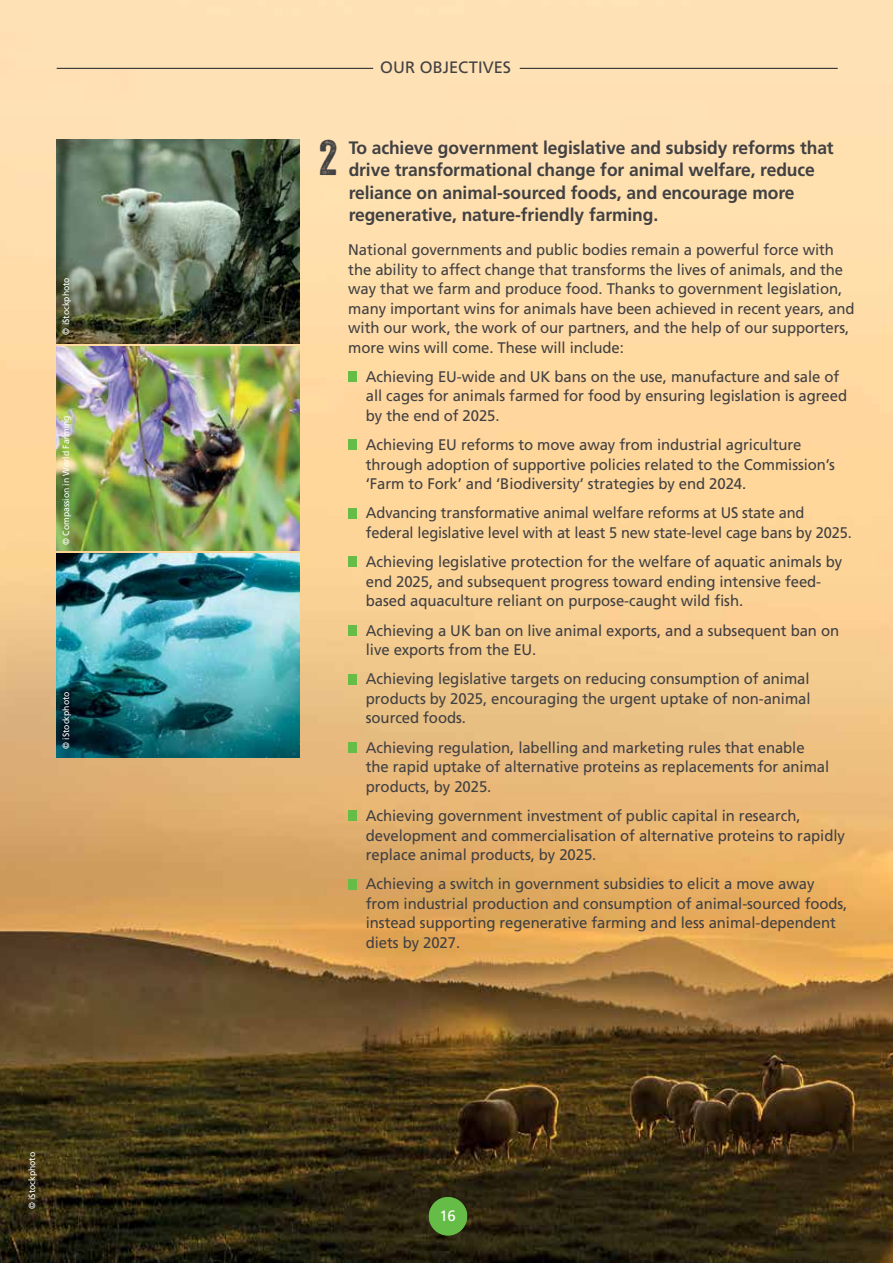
<style>
.page{position:relative;width:893px;height:1263px;background:#fff}
.page>*{position:absolute;margin:0;border:0;box-sizing:border-box;transform-origin:0 0}
.t1{font:48px "Veneer";color:#414042}
.t2{font:700 18px/22.5px "Frutiger";letter-spacing:-.005em;color:#414042}
.t3{font:16.5px "Frutiger";letter-spacing:.005em;color:#414042}
.t4{font:15.3px/19.5px "Frutiger";letter-spacing:-.005em;color:#414042}
.t5{font:15px "Frutiger";color:#fff}
.t6{font:9px "Frutiger";letter-spacing:-.005em;color:#fff;scale:.96 1}
</style>
<div class="page">
<img style="left:0;top:0;width:893px;height:1263px">
<hr style="left:57px;top:68px;width:316px;height:1px;background:#1b1c20">
<hr style="left:520px;top:68px;width:318px;height:1px;background:#1b1c20">
<div style="left:429px;top:1197px;width:38px;height:38px;background:#65bc46;border-radius:50%"></div>
<div style="left:348px;top:371px;width:9px;height:11px;background:#65bc46"></div>
<div style="left:348px;top:439px;width:9px;height:11px;background:#65bc46"></div>
<div style="left:348px;top:508px;width:9px;height:10px;background:#65bc46"></div>
<div style="left:348px;top:557px;width:9px;height:10px;background:#65bc46"></div>
<div style="left:348px;top:625px;width:9px;height:11px;background:#65bc46"></div>
<div style="left:348px;top:674px;width:9px;height:10px;background:#65bc46"></div>
<div style="left:348px;top:742px;width:9px;height:11px;background:#65bc46"></div>
<div style="left:348px;top:810px;width:9px;height:11px;background:#65bc46"></div>
<div style="left:348px;top:879px;width:9px;height:10px;background:#65bc46"></div>
<img style="left:57px;top:347px;width:243px;height:203px">
<img style="left:57px;top:140px;width:243px;height:203px">
<img style="left:57px;top:553px;width:243px;height:204px">
<p class="t6" style="left:61px;top:335px;width:61px;rotate:-90deg">© iStockphoto</p>
<p class="t6" style="left:61px;top:545px;width:136px;rotate:-90deg">© Compassion in World Farming</p>
<p class="t6" style="left:61px;top:749px;width:61px;rotate:-90deg">© iStockphoto</p>
<p class="t6" style="left:27px;top:1209px;width:61px;rotate:-90deg">© iStockphoto</p>
<p class="t3" style="left:380px;top:58px;width:132px">OUR OBJECTIVES</p>
<h1 class="t1" style="left:319px;top:129px;width:21px">2</h1>
<p class="t2" style="left:349px;top:136px;width:487px">To achieve government legislative and subsidy reforms that drive transformational change for animal welfare, reduce reliance on animal-sourced foods, and encourage more regenerative, nature-friendly farming.</p>
<p class="t4" style="left:348px;top:240px;width:508px">National governments and public bodies remain a powerful force with the ability to affect change that transforms the lives of animals, and the way that we farm and produce food. Thanks to government legislation, many important wins for animals have been achieved in recent years, and with our work, the work of our partners, and the help of our supporters, more wins will come. These will include:</p>
<p class="t4" style="left:366px;top:367px;width:483px">Achieving EU-wide and UK bans on the use, manufacture and sale of all cages for animals farmed for food by ensuring legislation is agreed by the end of 2025.</p>
<p class="t4" style="left:366px;top:435px;width:471px">Achieving EU reforms to move away from industrial agriculture through adoption of supportive policies related to the Commission’s ‘Farm to Fork’ and ‘Biodiversity’ strategies by end 2024.</p>
<p class="t4" style="left:366px;top:503px;width:487px">Advancing transformative animal welfare reforms at US state and federal legislative level with at least 5 new state-level cage bans by 2025.</p>
<p class="t4" style="left:366px;top:552px;width:478px">Achieving legislative protection for the welfare of aquatic animals by end 2025, and subsequent progress toward ending intensive feed&shy;based aquaculture reliant on purpose-caught wild fish.</p>
<p class="t4" style="left:366px;top:620px;width:475px">Achieving a UK ban on live animal exports, and a subsequent ban on live exports from the EU.</p>
<p class="t4" style="left:366px;top:669px;width:446px;text-align:justify">Achieving legislative targets on reducing consumption of animal products by 2025, encouraging the urgent uptake of non-animal sourced foods.</p>
<p class="t4" style="left:366px;top:737px;width:465px">Achieving regulation, labelling and marketing rules that enable the rapid uptake of alternative proteins as replacements for animal products, by 2025.</p>
<p class="t4" style="left:366px;top:806px;width:481px">Achieving government investment of public capital in research, development and commercialisation of alternative proteins to rapidly replace animal products, by 2025.</p>
<p class="t4" style="left:366px;top:874px;width:483px">Achieving a switch in government subsidies to elicit a move away from industrial production and consumption of animal-sourced foods, instead supporting regenerative farming and less animal-dependent diets by 2027.</p>
<p class="t5" style="left:440px;top:1206px;width:18px">16</p>
<p class="t5" style="left:444px;top:1206px;width:10px">4</p>
</div>
